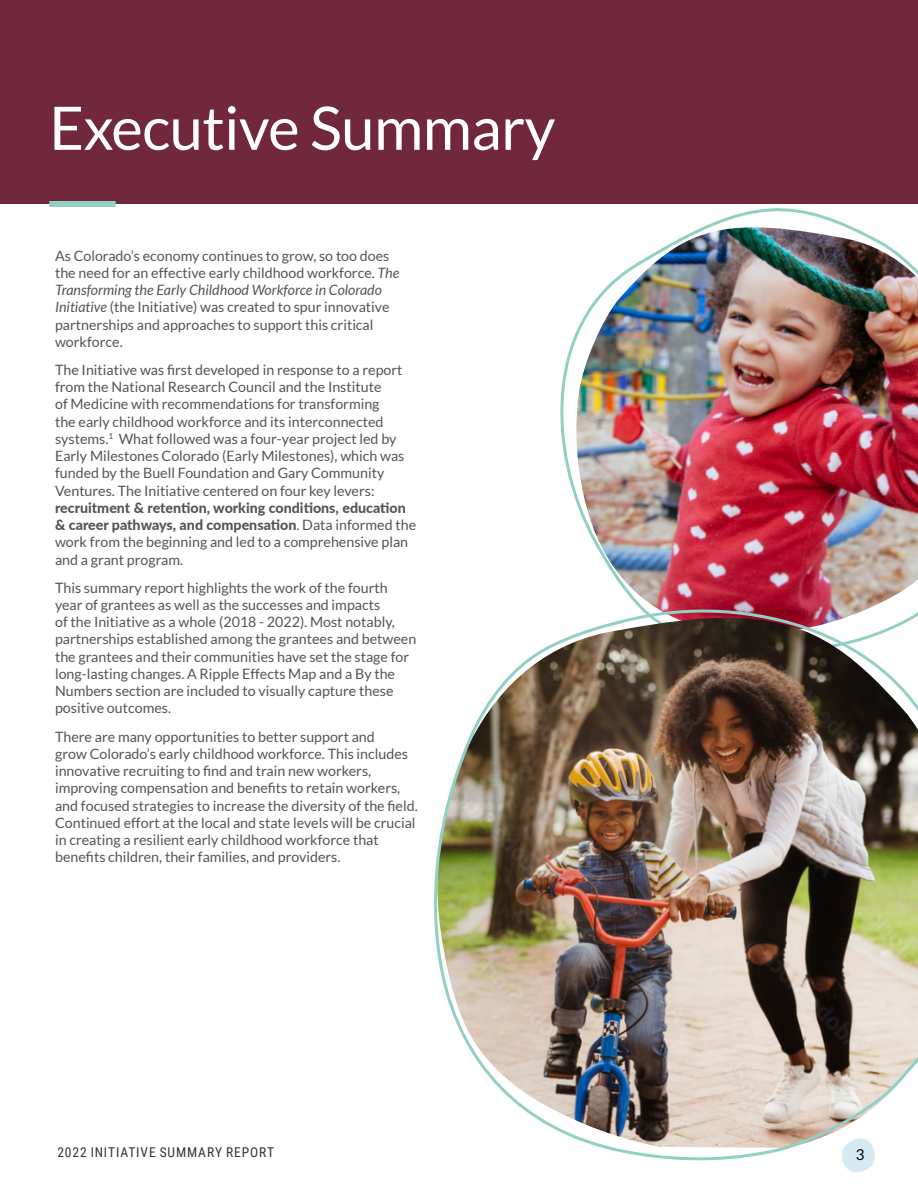
<style>
.page{position:relative;width:918px;height:1188px;background:#fff}
.page>*{position:absolute;margin:0;border:0;box-sizing:border-box;transform-origin:0 0}
.t1{font:60px "Lato";letter-spacing:-.01em;color:#fff}
.t2{font:15px "Lato";color:#000}
.t3{font:14.25px/17.2px "Lato";color:#545456}
.t4{font:800 14.25px/17.2px "Lato";color:#545456}
.t5{font:13.5px "Roboto Condensed";letter-spacing:.065em;color:#313232}
.s1{font-style:italic}
.s2{font-weight:400}
</style>
<div class="page">
<svg style="left:843px;top:1163px;width:31px;height:9px"></svg>
<svg style="left:560px;top:208px;width:292px;height:284px"></svg>
<img style="left:573px;top:227px;width:345px;height:366px">
<div style="left:0;top:0;width:918px;height:204px;background:#72283c"></div>
<div style="left:49px;top:201px;width:67px;height:6px;background:#93d0c4"></div>
<img style="left:434px;top:593px;width:484px;height:570px">
<h1 class="t1" style="left:49px;top:95px;width:508px">Executive Summary</h1>
<p class="t3" style="left:55px;top:247px;width:346px">As Colorado’s economy continues to grow, so too does the need for an effective early childhood workforce. <span class="s1">The Transforming the Early Childhood Workforce in Colorado Initiative</span> (the Initiative) was created to spur innovative partnerships and approaches to support this critical workforce.</p>
<p class="t3" style="left:55px;top:361px;width:351px">The Initiative was first developed in response to a report from the National Research Council and the Institute<br>of Medicine with recommendations for transforming<br>the early childhood workforce and its interconnected systems.<sup>1</sup> What followed was a four-year project led by Early Milestones Colorado (Early Milestones), which was funded by the Buell Foundation and Gary Community Ventures. The Initiative centered on four key levers:</p>
<p class="t4" style="left:55px;top:498px;width:363px">recruitment &amp; retention, working conditions, education &amp; career pathways, and compensation<span class="s2">. Data informed the work from the beginning and led to a comprehensive plan and a grant program.</span></p>
<p class="t3" style="left:55px;top:579px;width:363px">This summary report highlights the work of the fourth year of grantees as well as the successes and impacts<br>of the Initiative as a whole (2018 - 2022). Most notably, partnerships established among the grantees and between the grantees and their communities have set the stage for long-lasting changes. A Ripple Effects Map and a By the Numbers section are included to visually capture these positive outcomes.</p>
<p class="t3" style="left:55px;top:728px;width:364px">There are many opportunities to better support and<br>grow Colorado’s early childhood workforce. This includes innovative recruiting to find and train new workers, improving compensation and benefits to retain workers, and focused strategies to increase the diversity of the field.<br>Continued effort at the local and state levels will be crucial in creating a resilient early childhood workforce that benefits children, their families, and providers.</p>
<p class="t5" style="left:57px;top:1142px;width:218px">2022 INITIATIVE SUMMARY REPORT</p>
<p class="t2" style="left:856px;top:1146px;width:10px">3</p>
</div>
